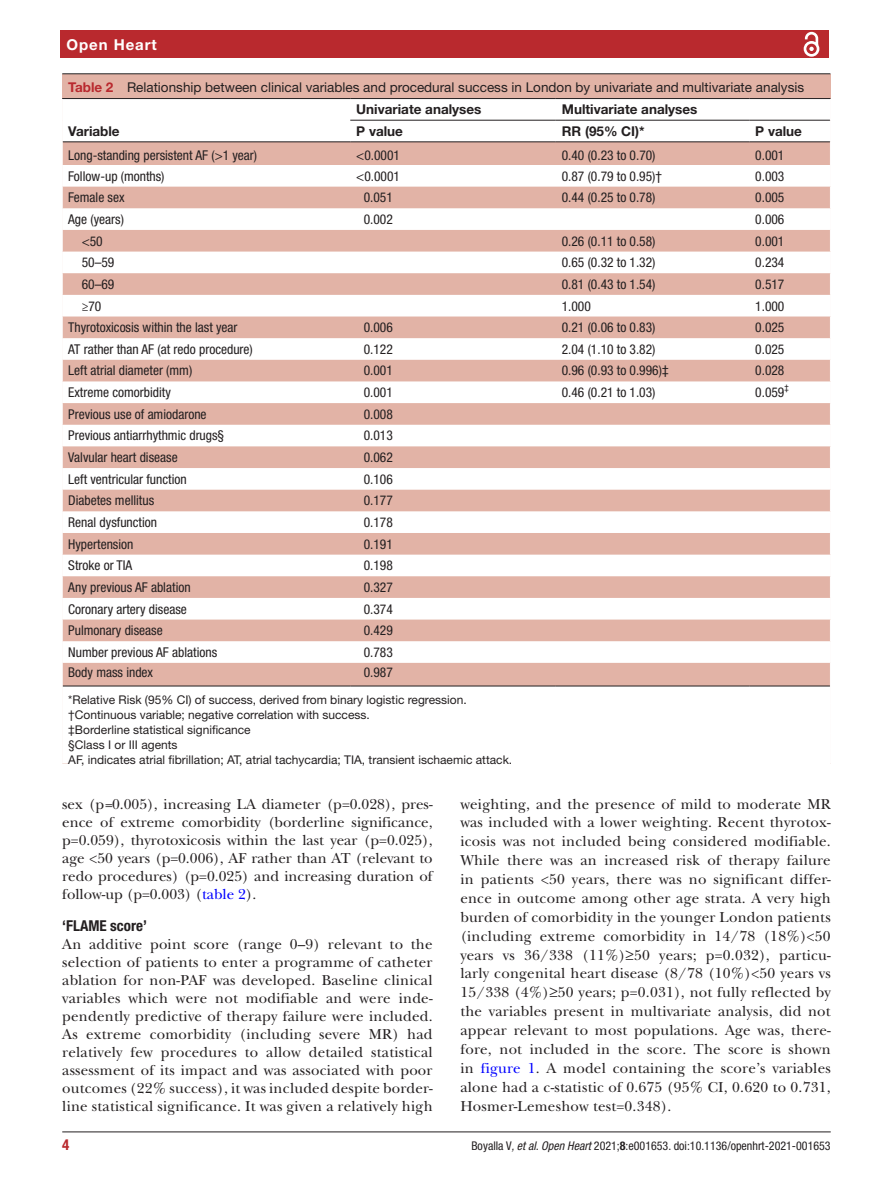
<style>
.page{position:relative;width:893px;height:1191px;background:#fff}
.page>*{position:absolute;margin:0;border:0;box-sizing:border-box;transform-origin:0 0}
.t1{font:15px/18.9px "New Baskerville";letter-spacing:.015em;color:#231f20;text-align:justify}
.t2{font:700 condensed 15px "Helvetica Neue LT Std";color:#231f20}
.t3{font:700 15px "Helvetica Neue LT Std";letter-spacing:.065em;color:#fff}
.t4{font:700 condensed 15px "Helvetica Neue LT Std";color:#b9292e}
.t5{font:condensed 13.5px "Helvetica Neue LT Std";color:#231f20}
.t6{font:13.5px "Helvetica Neue LT Std";color:#231f20}
.t7{font:700 13.5px "Helvetica Neue LT Std";color:#231f20}
.t8{font:12px/15px "Helvetica Neue LT Std";color:#231f20}
.t9{font:condensed 12px "Helvetica Neue LT Std";color:#231f20}
.t10{font:condensed 9px "Helvetica Neue LT Std";color:#231f20}
.s1{font-weight:700;color:#b9292e}
.s2{font-style:italic}
.s3{color:#00f}
.s4{font-weight:700}
</style>
<div class="page">
<div style="left:61px;top:31px;width:768px;height:27px;background:#b9292e"></div>
<hr style="left:62px;top:1131px;width:769px;height:1px;background:#231f20">
<svg style="left:803px;top:31px;width:17px;height:26px"></svg>
<div style="left:62px;top:74px;width:768px;height:689px;background:#e2b3a6"></div>
<hr style="left:62px;top:73px;width:768px;height:1px;background:#231f20">
<svg style="left:63px;top:99px;width:767px;height:664px;fill:#fff"></svg>
<hr style="left:62px;top:141px;width:288px;height:1px;background:#231f20">
<hr style="left:62px;top:98px;width:288px;height:1px;background:#231f20">
<hr style="left:350px;top:98px;width:206px;height:1px;background:#231f20">
<hr style="left:556px;top:98px;width:193px;height:1px;background:#231f20">
<hr style="left:749px;top:98px;width:81px;height:1px;background:#231f20">
<hr style="left:350px;top:120px;width:206px;height:1px;background:#231f20">
<hr style="left:350px;top:141px;width:206px;height:1px;background:#231f20">
<hr style="left:556px;top:120px;width:193px;height:1px;background:#231f20">
<hr style="left:556px;top:141px;width:193px;height:1px;background:#231f20">
<hr style="left:749px;top:120px;width:81px;height:1px;background:#231f20">
<hr style="left:749px;top:141px;width:81px;height:1px;background:#231f20">
<hr style="left:350px;top:685px;width:206px;height:1px;background:#231f20">
<hr style="left:556px;top:685px;width:193px;height:1px;background:#231f20">
<hr style="left:749px;top:685px;width:81px;height:1px;background:#231f20">
<hr style="left:62px;top:685px;width:288px;height:1px;background:#231f20">
<svg style="left:62px;top:99px;width:1px;height:587px"></svg>
<hr style="left:62px;top:686px;width:1px;height:77px;background:#fff">
<svg style="left:830px;top:120px;width:1px;height:522px"></svg>
<hr style="left:68px;top:703px;width:762px;height:1px;background:#fff">
<hr style="left:68px;top:718px;width:762px;height:1px;background:#fff">
<hr style="left:68px;top:733px;width:762px;height:1px;background:#fff">
<hr style="left:68px;top:748px;width:762px;height:1px;background:#fff">
<p class="t3" style="left:66px;top:35px;width:92px">Open Heart</p>
<p class="t6" style="left:68px;top:79px;width:737px"><span class="s1">Table 2</span> Relationship between clinical variables and procedural success in London by univariate and multivariate analysis</p>
<p class="t7" style="left:68px;top:123px;width:53px">Variable</p>
<p class="t7" style="left:356px;top:101px;width:127px">Univariate analyses</p>
<p class="t7" style="left:562px;top:101px;width:137px">Multivariate analyses</p>
<p class="t7" style="left:356px;top:123px;width:48px">P value</p>
<p class="t7" style="left:562px;top:123px;width:84px">RR (95% CI)*</p>
<p class="t7" style="left:755px;top:123px;width:48px">P value</p>
<p class="t5" style="left:68px;top:148px;width:190px">Long-standing persistent AF (&gt;1 year)</p>
<p class="t5" style="left:356px;top:148px;width:45px">&lt;0.0001</p>
<p class="t5" style="left:562px;top:148px;width:95px">0.40 (0.23 to 0.70)</p>
<p class="t5" style="left:755px;top:148px;width:31px">0.001</p>
<p class="t5" style="left:68px;top:168px;width:98px">Follow-up (months)</p>
<p class="t5" style="left:356px;top:168px;width:45px">&lt;0.0001</p>
<p class="t5" style="left:562px;top:168px;width:102px">0.87 (0.79 to 0.95)†</p>
<p class="t5" style="left:755px;top:168px;width:31px">0.003</p>
<p class="t5" style="left:68px;top:190px;width:58px">Female sex</p>
<p class="t5" style="left:364px;top:190px;width:31px">0.051</p>
<p class="t5" style="left:562px;top:190px;width:95px">0.44 (0.25 to 0.78)</p>
<p class="t5" style="left:755px;top:190px;width:31px">0.005</p>
<p class="t5" style="left:68px;top:211px;width:57px">Age (years)</p>
<p class="t5" style="left:364px;top:211px;width:31px">0.002</p>
<p class="t5" style="left:755px;top:211px;width:31px">0.006</p>
<p class="t5" style="left:82px;top:233px;width:23px">&lt;50</p>
<p class="t5" style="left:562px;top:233px;width:95px">0.26 (0.11 to 0.58)</p>
<p class="t5" style="left:755px;top:233px;width:31px">0.001</p>
<p class="t5" style="left:82px;top:255px;width:34px">50–59</p>
<p class="t5" style="left:562px;top:255px;width:95px">0.65 (0.32 to 1.32)</p>
<p class="t5" style="left:755px;top:255px;width:31px">0.234</p>
<p class="t5" style="left:82px;top:276px;width:34px">60–69</p>
<p class="t5" style="left:562px;top:276px;width:95px">0.81 (0.43 to 1.54)</p>
<p class="t5" style="left:755px;top:276px;width:31px">0.517</p>
<p class="t5" style="left:82px;top:298px;width:21px">≥70</p>
<p class="t5" style="left:562px;top:298px;width:31px">1.000</p>
<p class="t5" style="left:755px;top:298px;width:31px">1.000</p>
<p class="t5" style="left:68px;top:319px;width:171px">Thyrotoxicosis within the last year</p>
<p class="t5" style="left:364px;top:319px;width:31px">0.006</p>
<p class="t5" style="left:562px;top:319px;width:95px">0.21 (0.06 to 0.83)</p>
<p class="t5" style="left:755px;top:319px;width:31px">0.025</p>
<p class="t5" style="left:68px;top:341px;width:186px">AT rather than AF (at redo procedure)</p>
<p class="t5" style="left:364px;top:341px;width:31px">0.122</p>
<p class="t5" style="left:562px;top:341px;width:95px">2.04 (1.10 to 3.82)</p>
<p class="t5" style="left:755px;top:341px;width:31px">0.025</p>
<p class="t5" style="left:68px;top:363px;width:126px">Left atrial diameter (mm)</p>
<p class="t5" style="left:364px;top:363px;width:31px">0.001</p>
<p class="t5" style="left:562px;top:363px;width:108px">0.96 (0.93 to 0.996)‡</p>
<p class="t5" style="left:755px;top:363px;width:31px">0.028</p>
<p class="t5" style="left:68px;top:384px;width:104px">Extreme comorbidity</p>
<p class="t5" style="left:364px;top:384px;width:31px">0.001</p>
<p class="t5" style="left:562px;top:384px;width:95px">0.46 (0.21 to 1.03)</p>
<p class="t5" style="left:755px;top:384px;width:31px">0.059</p>
<p class="t10" style="left:784px;top:382px;width:6px">‡</p>
<p class="t5" style="left:68px;top:406px;width:140px">Previous use of amiodarone</p>
<p class="t5" style="left:364px;top:406px;width:31px">0.008</p>
<p class="t5" style="left:68px;top:428px;width:157px">Previous antiarrhythmic drugs§</p>
<p class="t5" style="left:364px;top:428px;width:31px">0.013</p>
<p class="t5" style="left:68px;top:449px;width:111px">Valvular heart disease</p>
<p class="t5" style="left:364px;top:449px;width:31px">0.062</p>
<p class="t5" style="left:68px;top:471px;width:120px">Left ventricular function</p>
<p class="t5" style="left:364px;top:471px;width:31px">0.106</p>
<p class="t5" style="left:68px;top:493px;width:87px">Diabetes mellitus</p>
<p class="t5" style="left:364px;top:493px;width:31px">0.177</p>
<p class="t5" style="left:68px;top:514px;width:90px">Renal dysfunction</p>
<p class="t5" style="left:364px;top:514px;width:31px">0.178</p>
<p class="t5" style="left:68px;top:536px;width:67px">Hypertension</p>
<p class="t5" style="left:364px;top:536px;width:31px">0.191</p>
<p class="t5" style="left:68px;top:557px;width:65px">Stroke or TIA</p>
<p class="t5" style="left:364px;top:557px;width:31px">0.198</p>
<p class="t5" style="left:68px;top:579px;width:124px">Any previous AF ablation</p>
<p class="t5" style="left:364px;top:579px;width:31px">0.327</p>
<p class="t5" style="left:68px;top:601px;width:120px">Coronary artery disease</p>
<p class="t5" style="left:364px;top:601px;width:31px">0.374</p>
<p class="t5" style="left:68px;top:622px;width:96px">Pulmonary disease</p>
<p class="t5" style="left:364px;top:622px;width:31px">0.429</p>
<p class="t5" style="left:68px;top:644px;width:151px">Number previous AF ablations</p>
<p class="t5" style="left:364px;top:644px;width:31px">0.783</p>
<p class="t5" style="left:68px;top:664px;width:86px">Body mass index</p>
<p class="t5" style="left:364px;top:664px;width:31px">0.987</p>
<p class="t8" style="left:68px;top:691px;width:445px">*Relative Risk (95% CI) of success, derived from binary logistic regression. †Continuous variable; negative correlation with success.<br>‡Borderline statistical significance<br>§Class I or III agents<br>AF, indicates atrial fibrillation; AT, atrial tachycardia; TIA, transient ischaemic attack.</p>
<p class="t1" style="left:62px;top:794px;width:372px;line-height:18.1px">sex (p<span class="s2">=</span>0.005), increasing LA diameter (p=0.028), pres&shy;ence of extreme comorbidity (borderline significance, p=0.059), thyrotoxicosis within the last year (p=0.025), age &lt;50 years (p=0.006), AF rather than AT (relevant to redo procedures) (p=0.025) and increasing duration of follow-up (p=0.003) (<span class="s3">table 2</span>).</p>
<p class="t2" style="left:62px;top:916px;width:86px">‘FLAME score’</p>
<p class="t1" style="left:62px;top:935px;width:372px;line-height:18px">An additive point score (range 0–9) relevant to the selection of patients to enter a programme of catheter ablation for non-PAF was developed. Baseline clinical variables which were not modifiable and were inde&shy;pendently predictive of therapy failure were included.<br>As extreme comorbidity (including severe MR) had relatively few procedures to allow detailed statistical assessment of its impact and was associated with poor outcomes (22% success), it was included despite border&shy;line statistical significance. It was given a relatively high</p>
<p class="t1" style="left:460px;top:794px;width:372px">weighting, and the presence of mild to moderate MR was included with a lower weighting. Recent thyrotox&shy;icosis was not included being considered modifiable.<br>While there was an increased risk of therapy failure in patients &lt;50 years, there was no significant differ&shy;ence in outcome among other age strata. A very high burden of comorbidity in the younger London patients (including extreme comorbidity in 14/78 (18%)&lt;50 years vs 36/338 (11%)≥50 years; p=0.032), particu&shy;larly congenital heart disease (8/78 (10%)&lt;50 years vs 15/338 (4%)≥50 years; p=0.031), not fully reflected by the variables present in multivariate analysis, did not appear relevant to most populations. Age was, there&shy;fore, not included in the score. The score is shown in <span class="s3">figure 1</span>. A model containing the score’s variables alone had a c-statistic of 0.675 (95% CI, 0.620 to 0.731, Hosmer-Lemeshow test=0.348).</p>
<p class="t4" style="left:62px;top:1135px;width:9px">4</p>
<p class="t9" style="left:471px;top:1139px;width:361px">Boyalla V<span class="s2">, et al. Open Heart</span> 2021;<span class="s4">8</span>:e001653. doi:10.1136/openhrt-2021-001653</p>
</div>
